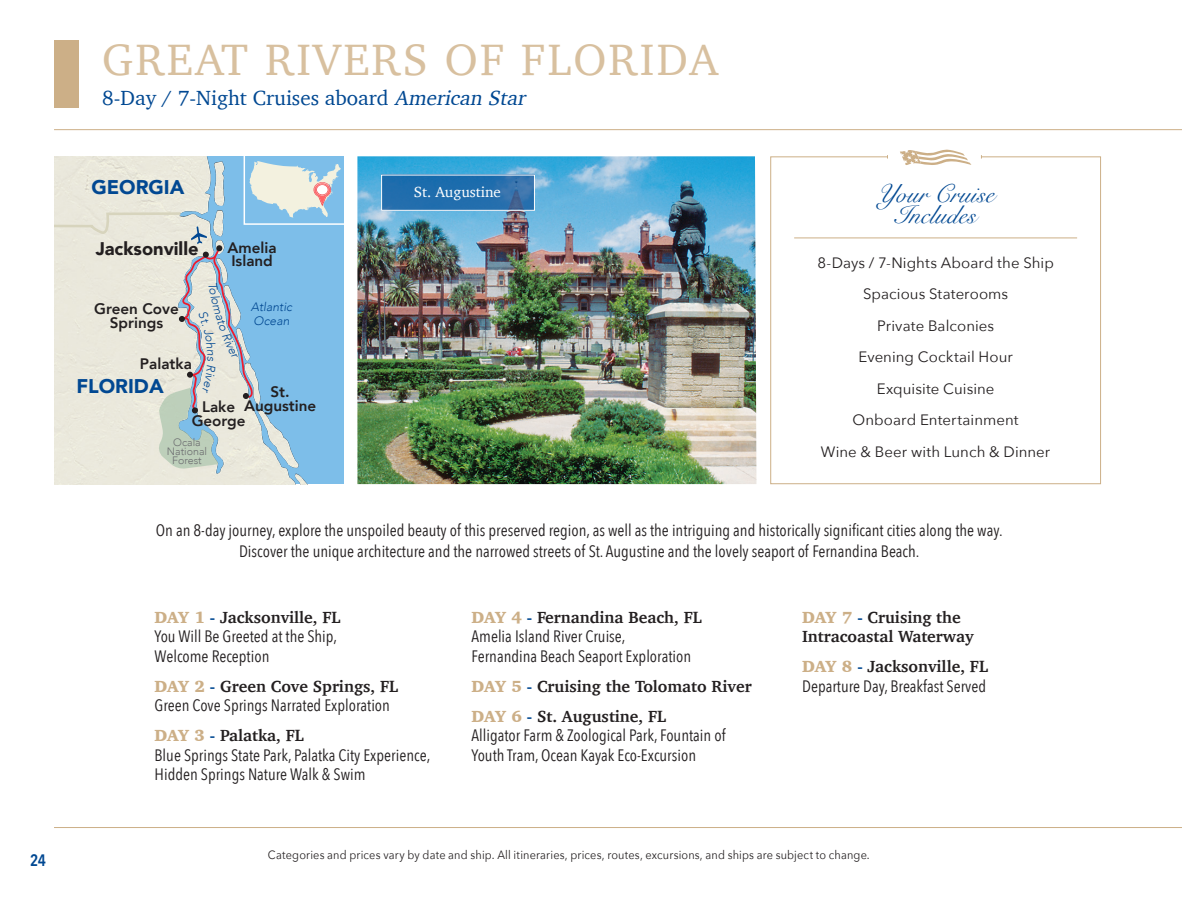
<style>
.page{position:relative;width:1182px;height:898px;background:#fff}
.page>*{position:absolute;margin:0;border:0;box-sizing:border-box;transform-origin:0 0}
.t1{font:45px "Charter";letter-spacing:.05em;color:#d8c09f}
.Day_Night_Cruise_Tim{font:25.5px/21px "Snell Roundhand";letter-spacing:.005em;color:#014892;text-align:center}
.t2{font:21px "Charter";color:#014892}
.t3{font:900 19.8px "Avenir";color:#014892}
.t4{font:900 18.3px "Avenir";color:#231f20}
.t5{font:16.5px/19.5px "Avenir Next Condensed";color:#231f20}
.t6{font:700 16.5px/30px "Charter";color:#231f20}
.t7{font:600 16.5px "Avenir Next Condensed";color:#014892}
.t8{font:800 15.15px/13.6px "Avenir";color:#231f20;text-align:center}
.Day_Night_Cruise_Tim-2{font:15px/31.5px "Avenir Next";letter-spacing:.005em;color:#231f20;text-align:center}
.RedBox_bodycopy{font:15px "Charter";color:#fff}
.t9{font:italic 300 12.15px/14.5px "Avenir";color:#014892}
.Disclaimer{font:12px "Avenir Next";letter-spacing:.015em;color:#231f20;scale:.91 1}
.t10{font:300 10.65px/9.1px "Avenir";color:#6c6d70;text-align:center}
.s1{font-style:italic}
.s2{font-family:"Charter";font-weight:900;color:#ccaf87}
.s3{font-family:"Charter";font-weight:700;color:#014892}
.s4{font-family:"Charter";font-weight:700}
.s5{font-weight:900;color:#ccaf87}
.s6{color:#014892}
</style>
<div class="page">
<hr style="left:54px;top:129px;width:1127px;height:1px;background:#ccaf87">
<div style="left:54px;top:40px;width:24px;height:68px;background:#ccaf87"></div>
<hr style="left:54px;top:827px;width:1127px;height:1px;background:#ccaf87">
<img style="left:357px;top:156px;width:399px;height:328px">
<img style="left:54px;top:156px;width:289px;height:328px">
<svg style="left:383px;top:177px;width:149px;height:32px;background:#246dac"></svg>
<div style="left:381px;top:175px;width:153px;height:36px;border:1px solid #fff"></div>
<svg style="left:770px;top:156px;width:331px;height:328px"></svg>
<hr style="left:794px;top:238px;width:282px;height:1px;background:#ccaf87">
<svg style="left:899px;top:149px;width:72px;height:16px"></svg>
<svg style="left:54px;top:161px;width:287px;height:307px;background:#c3d6dc"></svg>
<p class="t7" style="left:30px;top:846px;width:18px">24</p>
<p class="t1" style="left:102px;top:20px;width:617px">GREAT RIVERS OF FLORIDA</p>
<p class="t2" style="left:102px;top:80px;width:431px">8-Day / 7-Night Cruises aboard <span class="s1">American Star</span></p>
<p class="t3" style="left:91px;top:170px;width:95px">GEORGIA</p>
<p class="t4" style="left:96px;top:233px;width:104px">Jacksonville</p>
<p class="t8" style="left:227px;top:240px;width:51px;text-align:left">Amelia<br>Island</p>
<p class="t8" style="left:94px;top:302px;width:86px">Green Cove<br>Springs</p>
<p class="t9" style="left:251px;top:299px;width:43px">Atlantic<br>Ocean</p>
<p class="t8" style="left:140px;top:357px;width:53px">Palatka</p>
<p class="t9" style="left:219px;top:356px;width:7px;rotate:90deg">s</p>
<p class="t3" style="left:76px;top:369px;width:89px">FLORIDA</p>
<p class="t8" style="left:244px;top:385px;width:74px">St.<br>Augustine</p>
<p class="t8" style="left:192px;top:400px;width:55px">Lake<br>George</p>
<p class="t10" style="left:167px;top:437px;width:42px">Ocala<br>National<br>Forest</p>
<p class="RedBox_bodycopy" style="left:413px;top:179px;width:89px">St. Augustine</p>
<p class="Day_Night_Cruise_Tim" style="left:876px;top:183px;width:119px">Your Cruise<br>Includes</p>
<p class="Day_Night_Cruise_Tim-2" style="left:817px;top:246px;width:238px">8-Days / 7-Nights Aboard the Ship<br>Spacious Staterooms<br>Private Balconies</p>
<p class="Day_Night_Cruise_Tim-2" style="left:858px;top:341px;width:156px">Evening Cocktail Hour</p>
<p class="Day_Night_Cruise_Tim-2" style="left:876px;top:372px;width:119px">Exquisite Cuisine</p>
<p class="Day_Night_Cruise_Tim-2" style="left:852px;top:404px;width:167px">Onboard Entertainment</p>
<p class="Day_Night_Cruise_Tim-2" style="left:820px;top:435px;width:231px">Wine &amp; Beer with Lunch &amp; Dinner</p>
<p class="t5" style="left:156px;top:519px;width:848px;line-height:21px;text-align:center">On an 8-day journey, explore the unspoiled beauty of this preserved region, as well as the intriguing and historically significant cities along the way.<br>Discover the unique architecture and the narrowed streets of St. Augustine and the lovely seaport of Fernandina Beach.</p>
<p class="t5" style="left:155px;top:606px;width:187px"><span class="s2">DAY 1</span> <span class="s3">-</span> <span class="s4">Jacksonville, FL<br></span>You Will Be Greeted at the Ship,<br>Welcome Reception</p>
<p class="t5" style="left:155px;top:675px;width:245px"><span class="s2">DAY 2</span> <span class="s3">-</span> <span class="s4">Green Cove Springs, FL<br></span>Green Cove Springs Narrated Exploration</p>
<p class="t5" style="left:155px;top:725px;width:277px"><span class="s2">DAY 3</span> <span class="s3">-</span> <span class="s4">Palatka, FL<br></span>Blue Springs State Park, Palatka City Experience,<br>Hidden Springs Nature Walk &amp; Swim</p>
<p class="t5" style="left:471px;top:606px;width:232px"><span class="s2">DAY 4</span> <span class="s3">-</span> <span class="s4">Fernandina Beach, FL<br></span>Amelia Island River Cruise,<br>Fernandina Beach Seaport Exploration</p>
<p class="t6" style="left:471px;top:671px;width:281px"><span class="s5">DAY 5</span> <span class="s6">-</span> Cruising the Tolomato River<br><span class="s5">DAY 6</span> <span class="s6">-</span> St. Augustine, FL</p>
<p class="t5" style="left:471px;top:725px;width:255px">Alligator Farm &amp; Zoological Park, Fountain of<br>Youth Tram, Ocean Kayak Eco-Excursion</p>
<p class="t6" style="left:802px;top:607px;width:173px;line-height:19.5px"><span class="s5">DAY 7</span> <span class="s6">-</span> Cruising the<br>Intracoastal Waterway</p>
<p class="t6" style="left:802px;top:651px;width:187px"><span class="s5">DAY 8</span> <span class="s6">-</span> Jacksonville, FL</p>
<p class="t5" style="left:802px;top:675px;width:185px">Departure Day, Breakfast Served</p>
<p class="Disclaimer" style="left:268px;top:844px;width:662px">Categories and prices vary by date and ship. All itineraries, prices, routes, excursions, and ships are subject to change.</p>
</div>
